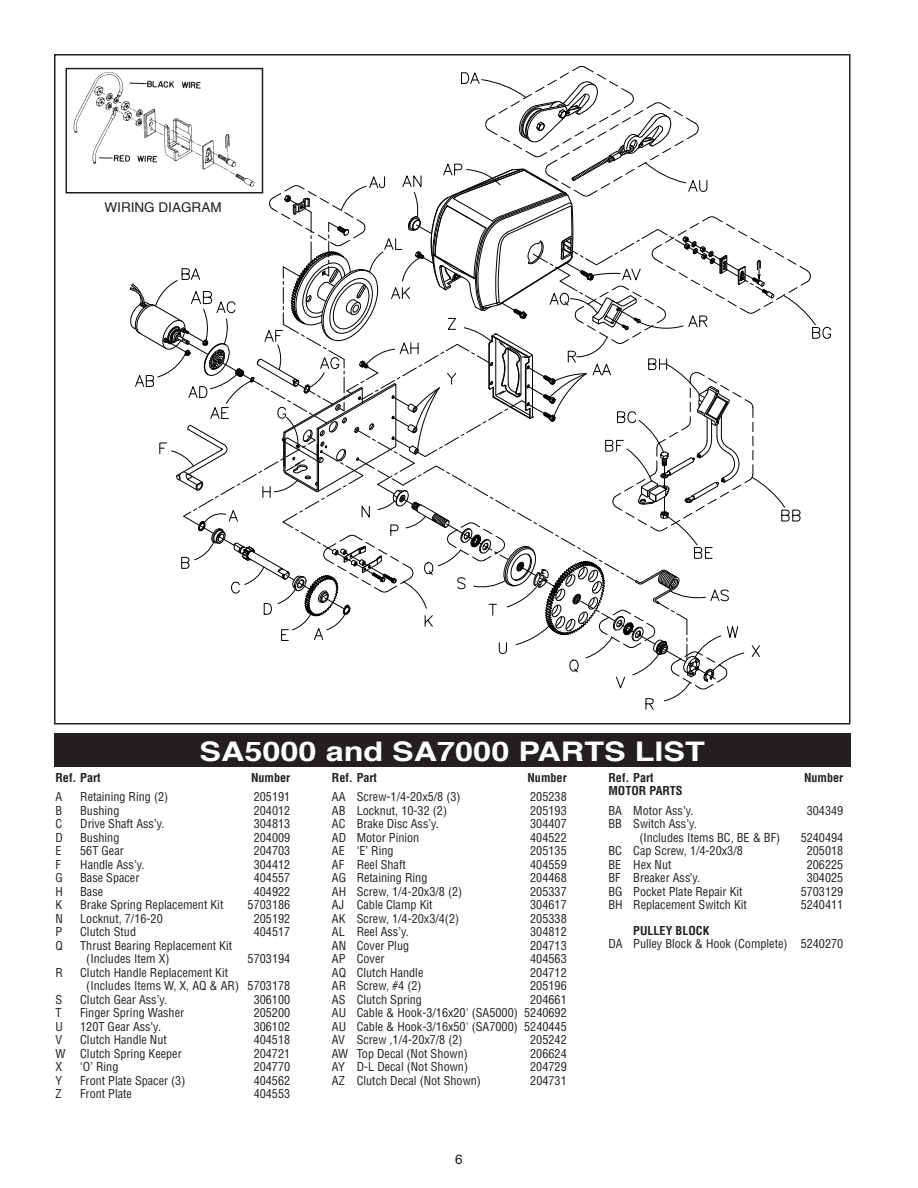
<style>
.page{position:relative;width:918px;height:1188px;background:#fff}
.page>*{position:absolute;margin:0;border:0;box-sizing:border-box;transform-origin:0 0}
.t1{font:700 27px "Helvetica";color:#fff;scale:1.2 1}
.t2{font:13.5px "Helvetica";color:#231f20}
.t3{font:condensed 12px/13.5px "Helvetica";color:#231f20}
.t4{font:700 condensed 12px "Helvetica";color:#231f20}
</style>
<div class="page">
<div style="left:54px;top:734px;width:796px;height:33px;background:#231f20"></div>
<svg style="left:130px;top:66px;width:701px;height:644px"></svg>
<div style="left:66px;top:69px;width:196px;height:124px;background:#fff"></div>
<img style="left:73px;top:72px;width:182px;height:115px">
<div style="left:66px;top:68px;width:197px;height:126px;border:2px solid #231f20"></div>
<p class="t2" style="left:105px;top:202px;width:119px">WIRING dIaGRaM</p>
<h1 class="t1" style="left:200px;top:740px;width:423px">SA5000 AND SA7000 PARTS LIST</h1>
<p class="t4" style="left:55px;top:770px;width:47px">Ref. Part</p>
<p class="t4" style="left:251px;top:770px;width:41px">Number</p>
<p class="t3" style="left:55px;top:790px;width:8px">A</p>
<p class="t3" style="left:80px;top:790px;width:90px">Retaining Ring (2)</p>
<p class="t3" style="left:254px;top:790px;width:38px">205191</p>
<p class="t3" style="left:55px;top:804px;width:8px">B</p>
<p class="t3" style="left:80px;top:804px;width:41px">Bushing</p>
<p class="t3" style="left:254px;top:804px;width:38px">204012</p>
<p class="t3" style="left:55px;top:817px;width:8px">C</p>
<p class="t3" style="left:80px;top:817px;width:86px">Drive Shaft Ass’y.</p>
<p class="t3" style="left:254px;top:817px;width:38px">304813</p>
<p class="t3" style="left:55px;top:831px;width:9px">D</p>
<p class="t3" style="left:80px;top:831px;width:41px">Bushing</p>
<p class="t3" style="left:254px;top:831px;width:38px">204009</p>
<p class="t3" style="left:55px;top:844px;width:8px">E</p>
<p class="t3" style="left:80px;top:844px;width:45px">56T Gear</p>
<p class="t3" style="left:254px;top:844px;width:38px">204703</p>
<p class="t3" style="left:55px;top:858px;width:7px">F</p>
<p class="t3" style="left:80px;top:858px;width:66px">Handle Ass’y.</p>
<p class="t3" style="left:254px;top:858px;width:38px">304412</p>
<p class="t3" style="left:55px;top:871px;width:9px">G</p>
<p class="t3" style="left:80px;top:871px;width:61px">Base Spacer</p>
<p class="t3" style="left:254px;top:871px;width:38px">404557</p>
<p class="t3" style="left:55px;top:885px;width:9px">H</p>
<p class="t3" style="left:80px;top:885px;width:25px">Base</p>
<p class="t3" style="left:254px;top:885px;width:38px">404922</p>
<p class="t3" style="left:55px;top:898px;width:8px">K</p>
<p class="t3" style="left:80px;top:898px;width:145px">Brake Spring Replacement Kit</p>
<p class="t3" style="left:248px;top:898px;width:44px">5703186</p>
<p class="t3" style="left:55px;top:912px;width:9px">N</p>
<p class="t3" style="left:80px;top:912px;width:84px">Locknut, 7/16-20</p>
<p class="t3" style="left:254px;top:912px;width:38px">205192</p>
<p class="t3" style="left:55px;top:925px;width:8px">P</p>
<p class="t3" style="left:80px;top:925px;width:57px">Clutch Stud</p>
<p class="t3" style="left:254px;top:925px;width:38px">404517</p>
<p class="t3" style="left:55px;top:939px;width:9px">Q</p>
<p class="t3" style="left:86px;top:939px;width:147px;text-indent:-6px">Thrust Bearing Replacement Kit (Includes Item X)</p>
<p class="t3" style="left:248px;top:952px;width:44px">5703194</p>
<p class="t3" style="left:55px;top:966px;width:9px">R</p>
<p class="t3" style="left:86px;top:966px;width:206px;text-indent:-6px">Clutch Handle Replacement Kit<br>(Includes Items W, X, AQ &amp; AR) 5703178</p>
<p class="t3" style="left:55px;top:993px;width:8px">S</p>
<p class="t3" style="left:80px;top:993px;width:88px">Clutch Gear Ass’y.</p>
<p class="t3" style="left:254px;top:993px;width:38px">306100</p>
<p class="t3" style="left:55px;top:1006px;width:8px">T</p>
<p class="t3" style="left:80px;top:1006px;width:106px">Finger Spring Washer</p>
<p class="t3" style="left:254px;top:1006px;width:38px">205200</p>
<p class="t3" style="left:55px;top:1020px;width:9px">U</p>
<p class="t3" style="left:80px;top:1020px;width:82px">120T Gear Ass’y.</p>
<p class="t3" style="left:254px;top:1020px;width:38px">306102</p>
<p class="t3" style="left:55px;top:1033px;width:8px">V</p>
<p class="t3" style="left:80px;top:1033px;width:88px">Clutch Handle Nut</p>
<p class="t3" style="left:254px;top:1033px;width:38px">404518</p>
<p class="t3" style="left:55px;top:1047px;width:128px">W Clutch Spring Keeper</p>
<p class="t3" style="left:254px;top:1047px;width:38px">204721</p>
<p class="t3" style="left:55px;top:1060px;width:8px">X</p>
<p class="t3" style="left:80px;top:1060px;width:40px">‘O’ Ring</p>
<p class="t3" style="left:254px;top:1060px;width:38px">204770</p>
<p class="t3" style="left:55px;top:1074px;width:8px">Y</p>
<p class="t3" style="left:80px;top:1074px;width:107px">Front Plate Spacer (3)</p>
<p class="t3" style="left:254px;top:1074px;width:38px">404562</p>
<p class="t3" style="left:55px;top:1087px;width:8px">Z</p>
<p class="t3" style="left:80px;top:1087px;width:53px">Front Plate</p>
<p class="t3" style="left:254px;top:1087px;width:38px">404553</p>
<p class="t4" style="left:332px;top:770px;width:47px">Ref. Part</p>
<p class="t4" style="left:528px;top:770px;width:41px">Number</p>
<p class="t3" style="left:332px;top:790px;width:130px">AA Screw-1/4-20x5/8 (3)</p>
<p class="t3" style="left:530px;top:790px;width:38px">205238</p>
<p class="t3" style="left:332px;top:804px;width:117px">AB Locknut, 10-32 (2)</p>
<p class="t3" style="left:530px;top:804px;width:38px">205193</p>
<p class="t3" style="left:332px;top:817px;width:108px">AC Brake Disc Ass’y.</p>
<p class="t3" style="left:530px;top:817px;width:38px">304407</p>
<p class="t3" style="left:332px;top:831px;width:89px">AD Motor Pinion</p>
<p class="t3" style="left:530px;top:831px;width:38px">404522</p>
<p class="t3" style="left:332px;top:844px;width:63px">AE ‘E’ Ring</p>
<p class="t3" style="left:530px;top:844px;width:38px">205135</p>
<p class="t3" style="left:332px;top:858px;width:75px">AF Reel Shaft</p>
<p class="t3" style="left:530px;top:858px;width:38px">404559</p>
<p class="t3" style="left:332px;top:871px;width:97px">AG Retaining Ring</p>
<p class="t3" style="left:530px;top:871px;width:38px">204468</p>
<p class="t3" style="left:332px;top:885px;width:132px">AH Screw, 1/4-20x3/8 (2)</p>
<p class="t3" style="left:530px;top:885px;width:38px">205337</p>
<p class="t3" style="left:332px;top:898px;width:102px">AJ Cable Clamp Kit</p>
<p class="t3" style="left:530px;top:898px;width:38px">304617</p>
<p class="t3" style="left:332px;top:912px;width:129px">AK Screw, 1/4-20x3/4(2)</p>
<p class="t3" style="left:530px;top:912px;width:38px">205338</p>
<p class="t3" style="left:332px;top:925px;width:78px">AL Reel Ass’y.</p>
<p class="t3" style="left:530px;top:925px;width:38px">304812</p>
<p class="t3" style="left:332px;top:939px;width:79px">AN Cover Plug</p>
<p class="t3" style="left:530px;top:939px;width:38px">204713</p>
<p class="t3" style="left:332px;top:952px;width:54px">AP Cover</p>
<p class="t3" style="left:530px;top:952px;width:38px">404563</p>
<p class="t3" style="left:332px;top:966px;width:93px">AQ Clutch Handle</p>
<p class="t3" style="left:530px;top:966px;width:38px">204712</p>
<p class="t3" style="left:332px;top:979px;width:91px">AR Screw, #4 (2)</p>
<p class="t3" style="left:530px;top:979px;width:38px">205196</p>
<p class="t3" style="left:332px;top:993px;width:92px">AS Clutch Spring</p>
<p class="t3" style="left:332px;top:993px;width:236px;text-align:justify;text-indent:198px">204661<br>AU Cable &amp; Hook-3/16x20' (SA5000) 5240692<br>AU Cable &amp; Hook-3/16x50' (SA7000) 5240445<br>AV Screw ,1/4-20x7/8 (2)</p>
<p class="t3" style="left:530px;top:1033px;width:38px">205242</p>
<p class="t3" style="left:332px;top:1047px;width:137px">AW Top Decal (Not Shown)</p>
<p class="t3" style="left:530px;top:1047px;width:38px">206624</p>
<p class="t3" style="left:332px;top:1060px;width:138px">AY D-L Decal (Not Shown)</p>
<p class="t3" style="left:530px;top:1060px;width:38px">204729</p>
<p class="t3" style="left:332px;top:1074px;width:150px">AZ Clutch Decal (Not Shown)</p>
<p class="t3" style="left:530px;top:1074px;width:38px">204731</p>
<p class="t2" style="left:455px;top:1153px;width:9px">6</p>
<p class="t4" style="left:609px;top:770px;width:47px">Ref. Part</p>
<p class="t4" style="left:804px;top:770px;width:41px">Number</p>
<p class="t4" style="left:609px;top:784px;width:76px">MOTOR PARTS</p>
<p class="t3" style="left:609px;top:804px;width:86px">BA Motor Ass’y.</p>
<p class="t3" style="left:807px;top:804px;width:38px">304349</p>
<p class="t3" style="left:639px;top:817px;width:142px;text-indent:-31px">BB Switch Ass’y.<br>(Includes Items BC, BE &amp; BF)</p>
<p class="t3" style="left:801px;top:831px;width:44px">5240494</p>
<p class="t3" style="left:609px;top:844px;width:136px">BC Cap Screw, 1/4-20x3/8</p>
<p class="t3" style="left:807px;top:844px;width:38px">205018</p>
<p class="t3" style="left:609px;top:858px;width:64px">BE Hex Nut</p>
<p class="t3" style="left:807px;top:858px;width:38px">206225</p>
<p class="t3" style="left:609px;top:871px;width:93px">BF Breaker Ass’y.</p>
<p class="t3" style="left:807px;top:871px;width:38px">304025</p>
<p class="t3" style="left:609px;top:885px;width:136px">BG Pocket Plate Repair Kit</p>
<p class="t3" style="left:801px;top:885px;width:44px">5703129</p>
<p class="t3" style="left:609px;top:898px;width:140px">BH Replacement Switch Kit</p>
<p class="t3" style="left:801px;top:898px;width:44px">5240411</p>
<p class="t4" style="left:633px;top:923px;width:78px">PULLEY BLOCK</p>
<p class="t3" style="left:609px;top:937px;width:236px">DA Pulley Block &amp; Hook (Complete) 5240270</p>
</div>
